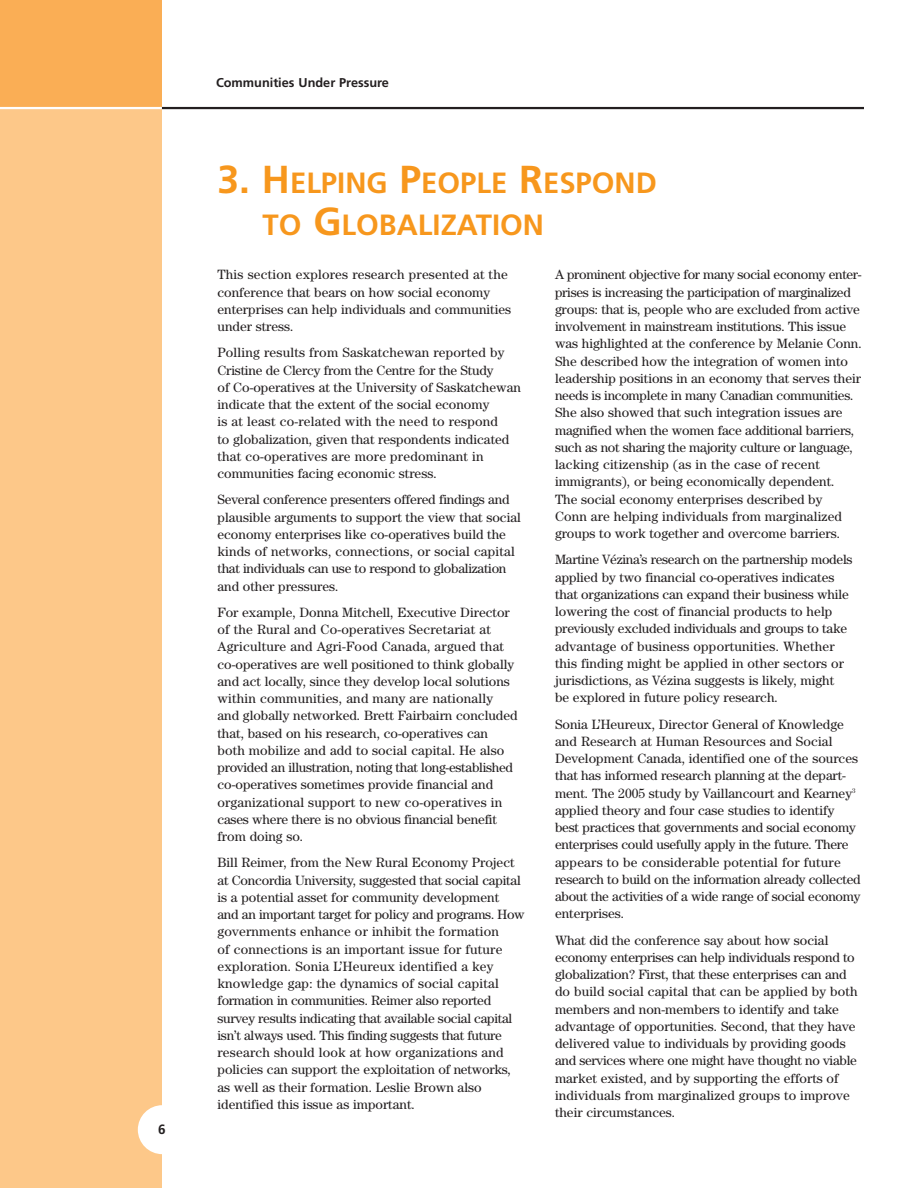
<style>
.page{position:relative;width:918px;height:1188px;background:#fff}
.page>*{position:absolute;margin:0;border:0;box-sizing:border-box;transform-origin:0 0}
.t1{font:700 29.25px/42px "Frutiger";color:#f7971d}
.t2{font:13.5px/17.2px "Century";color:#231f20}
.t3{font:700 13.5px "Frutiger";color:#231f20}
.t4{font:700 12.75px "Frutiger";color:#231f20}
.s1{font-size:39px}
</style>
<div class="page">
<div style="left:0;top:0;width:162px;height:108px;background:#faae55"></div>
<div style="left:0;top:108px;width:162px;height:1080px;background:#fdc889"></div>
<div style="left:138px;top:1105px;width:49px;height:49px;background:#fff;border-radius:50%"></div>
<hr style="left:162px;top:107px;width:702px;height:2px;background:#231f20">
<hr style="left:0;top:107px;width:162px;height:2px;background:#fff">
<p class="t3" style="left:158px;top:1123px;width:9px">6</p>
<p class="t4" style="left:216px;top:78px;width:175px">Communities Under Pressure</p>
<h1 class="t1" style="left:263px;top:164px;width:396px;text-indent:-45px"><span class="s1">3. H</span>ELPING <span class="s1">P</span>EOPLE <span class="s1">R</span>ESPOND<br>TO <span class="s1">G</span>LOBALIZATION</h1>
<p class="t2" style="left:218px;top:267px;width:295px">This section explores research presented at the conference that bears on how social economy enterprises can help individuals and communities under stress.</p>
<p class="t2" style="left:218px;top:345px;width:305px">Polling results from Saskatchewan reported by Cristine de Clercy from the Centre for the Study<br>of Co-operatives at the University of Saskatchewan indicate that the extent of the social economy<br>is at least co-related with the need to respond<br>to globalization, given that respondents indicated that co-operatives are more predominant in communities facing economic stress.</p>
<p class="t2" style="left:218px;top:492px;width:305px">Several conference presenters offered findings and plausible arguments to support the view that social economy enterprises like co-operatives build the kinds of networks, connections, or social capital that individuals can use to respond to globalization and other pressures.</p>
<p class="t2" style="left:218px;top:605px;width:302px">For example, Donna Mitchell, Executive Director of the Rural and Co-operatives Secretariat at Agriculture and Agri-Food Canada, argued that co-operatives are well positioned to think globally and act locally, since they develop local solutions within communities, and many are nationally and globally networked. Brett Fairbairn concluded that, based on his research, co-operatives can both mobilize and add to social capital. He also provided an illustration, noting that long-established co-operatives sometimes provide financial and organizational support to new co-operatives in cases where there is no obvious financial benefit from doing so.</p>
<p class="t2" style="left:218px;top:855px;width:309px">Bill Reimer, from the New Rural Economy Project at Concordia University, suggested that social capital is a potential asset for community development<br>and an important target for policy and programs. How governments enhance or inhibit the formation<br>of connections is an important issue for future exploration. Sonia L’Heureux identified a key knowledge gap: the dynamics of social capital formation in communities. Reimer also reported survey results indicating that available social capital isn’t always used. This finding suggests that future research should look at how organizations and policies can support the exploitation of networks, as well as their formation. Leslie Brown also identified this issue as important.</p>
<p class="t2" style="left:555px;top:267px;width:308px">A prominent objective for many social economy enter&shy;prises is increasing the participation of marginalized groups: that is, people who are excluded from active involvement in mainstream institutions. This issue was highlighted at the conference by Melanie Conn.<br>She described how the integration of women into leadership positions in an economy that serves their needs is incomplete in many Canadian communities.<br>She also showed that such integration issues are magnified when the women face additional barriers, such as not sharing the majority culture or language, lacking citizenship (as in the case of recent immigrants), or being economically dependent.<br>The social economy enterprises described by<br>Conn are helping individuals from marginalized groups to work together and overcome barriers.</p>
<p class="t2" style="left:555px;top:552px;width:299px">Martine Vézina’s research on the partnership models applied by two financial co-operatives indicates that organizations can expand their business while lowering the cost of financial products to help previously excluded individuals and groups to take advantage of business opportunities. Whether this finding might be applied in other sectors or jurisdictions, as Vézina suggests is likely, might<br>be explored in future policy research.</p>
<p class="t2" style="left:555px;top:717px;width:307px">Sonia L’Heureux, Director General of Knowledge and Research at Human Resources and Social Development Canada, identified one of the sources that has informed research planning at the depart&shy;ment. The 2005 study by Vaillancourt and Kearney<sup>3 </sup>applied theory and four case studies to identify best practices that governments and social economy enterprises could usefully apply in the future. There appears to be considerable potential for future research to build on the information already collected about the activities of a wide range of social economy enterprises.</p>
<p class="t2" style="left:555px;top:933px;width:304px">What did the conference say about how social economy enterprises can help individuals respond to globalization? First, that these enterprises can and do build social capital that can be applied by both members and non-members to identify and take advantage of opportunities. Second, that they have delivered value to individuals by providing goods and services where one might have thought no viable market existed, and by supporting the efforts of individuals from marginalized groups to improve their circumstances.</p>
</div>
